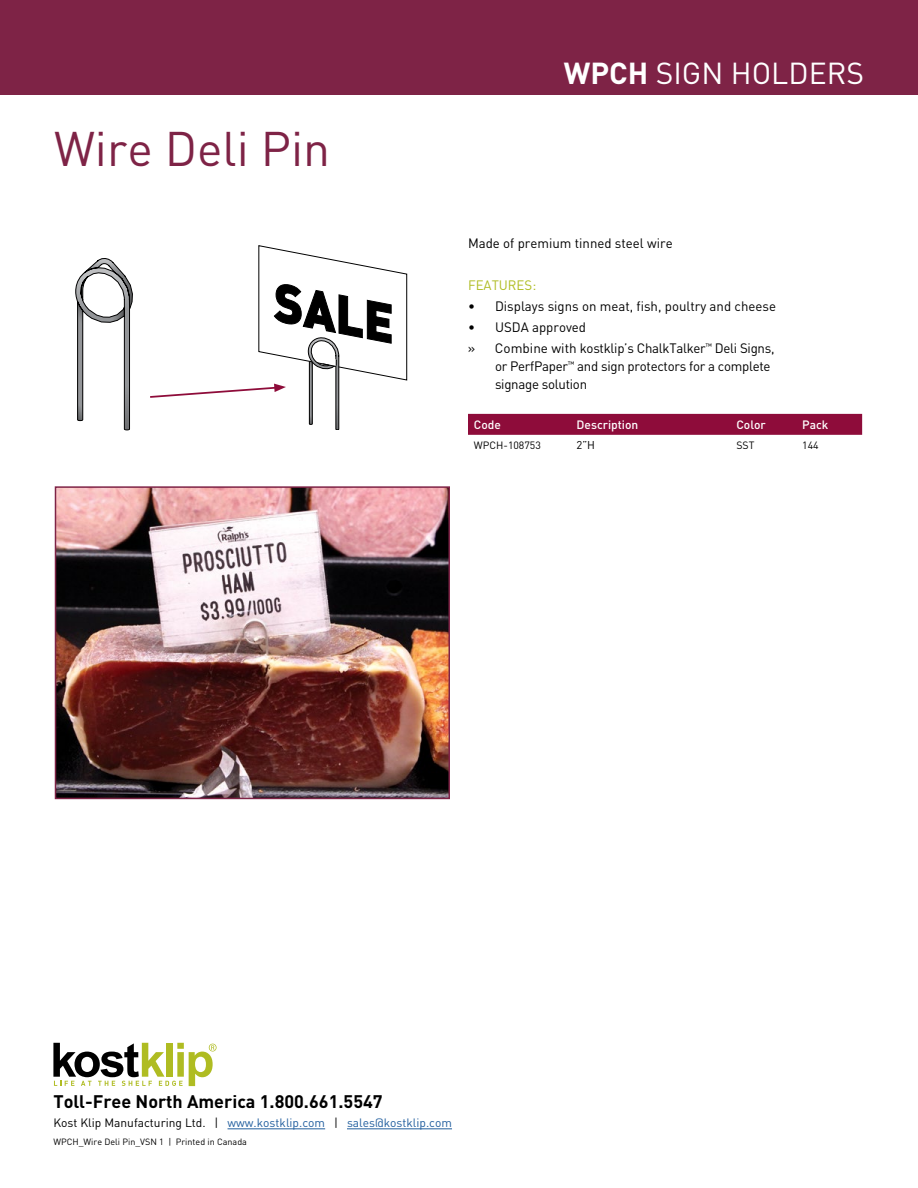
<style>
.page{position:relative;width:918px;height:1188px;background:#fff}
.page>*{position:absolute;margin:0;border:0;box-sizing:border-box;transform-origin:0 0}
.t1{font:48px "DIN";color:#7e2346}
.t2{font:30px "DIN";color:#fff}
.t3{font:700 18px "DIN";color:#000}
.t4{font:13.5px/21px "DIN";letter-spacing:-.02em;color:#000}
.t5{font:13.5px "DIN";color:#000}
.t6{font:13.5px "DIN";color:#afbc22}
.t7{font:12px "DIN";color:#215e9e}
.t8{font:500 12px "DIN";color:#fff}
.t9{font:11.25px "DIN";color:#000}
.t10{font:10.5px "DIN";color:#000}
.t11{font:9px "DIN";color:#000}
.s1{font-weight:700}
.s2{color:#000}
</style>
<div class="page">
<div style="left:0;top:0;width:918px;height:94px;background:#7e2346"></div>
<svg style="left:53px;top:1043px;width:164px;height:43px"></svg>
<hr style="left:228px;top:1129px;width:97px;height:1px;background:#215e9e">
<hr style="left:347px;top:1129px;width:105px;height:1px;background:#215e9e">
<svg style="left:75px;top:258px;width:58px;height:172px"></svg>
<svg style="left:150px;top:245px;width:257px;height:185px"></svg>
<img style="left:58px;top:489px;width:389px;height:307px">
<div style="left:55px;top:486px;width:395px;height:313px;border:2px solid #7e2346"></div>
<div style="left:468px;top:414px;width:394px;height:21px;background:#8e0c3a"></div>
<h1 class="t1" style="left:54px;top:119px;width:278px">Wire Deli Pin</h1>
<h2 class="t2" style="left:564px;top:54px;width:302px"><span class="s1">WPCH</span> SIGN HOLDERS</h2>
<p class="t5" style="left:468px;top:235px;width:206px">Made of premium tinned steel wire</p>
<p class="t6" style="left:468px;top:277px;width:70px">FEATURES:</p>
<p class="t5" style="left:468px;top:298px;width:310px">• Displays signs on meat, fish, poultry and cheese</p>
<p class="t4" style="left:468px;top:317px;width:308px">• USDA approved<br>» Combine with kostklip’s ChalkTalker<sup>™</sup> Deli Signs,</p>
<p class="t4" style="left:495px;top:357px;width:277px;line-height:18px">or PerfPaper<sup>™</sup> and sign protectors for a complete signage solution</p>
<p class="t8" style="left:474px;top:417px;width:29px">Code</p>
<p class="t8" style="left:577px;top:417px;width:63px">Description</p>
<p class="t8" style="left:736px;top:417px;width:31px">Color</p>
<p class="t8" style="left:802px;top:417px;width:28px">Pack</p>
<p class="t10" style="left:474px;top:438px;width:68px">WPCH-108753</p>
<p class="t9" style="left:577px;top:438px;width:20px">2”H</p>
<p class="t10" style="left:736px;top:438px;width:20px">SST</p>
<p class="t10" style="left:802px;top:438px;width:18px">144</p>
<h3 class="t3" style="left:53px;top:1090px;width:331px">Toll-Free North America 1.800.661.5547</h3>
<p class="t7" style="left:53px;top:1115px;width:400px"><span class="s2">Kost Klip Manufacturing Ltd. |</span> www.kostklip.com <span class="s2">|</span> sales@kostklip.com</p>
<p class="t11" style="left:53px;top:1136px;width:195px">WPCH_Wire Deli Pin_VSN 1 | Printed in Canada</p>
</div>
